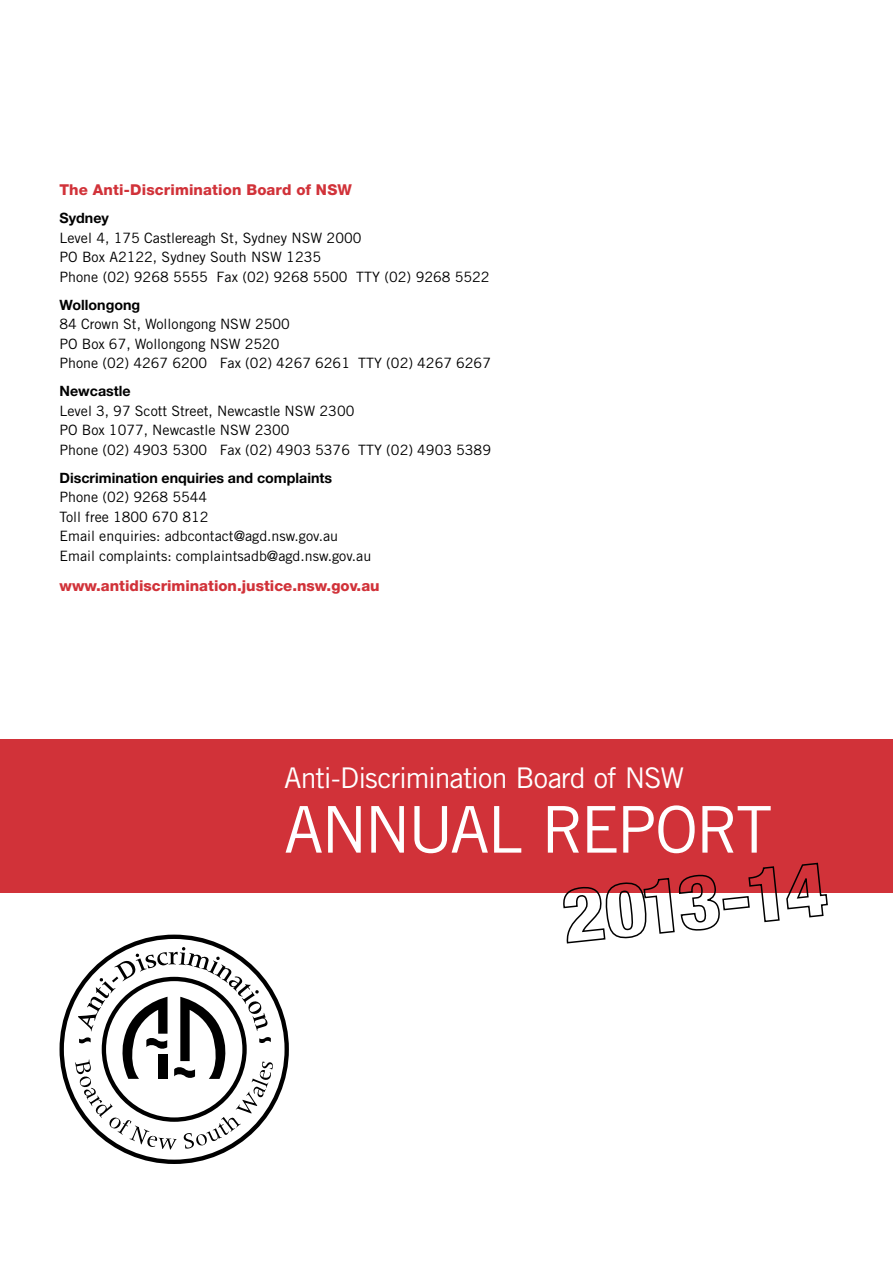
<style>
.page{position:relative;width:893px;height:1263px;background:#fff}
.page>*{position:absolute;margin:0;border:0;box-sizing:border-box;transform-origin:0 0}
.t1{font:64.5px "Trade Gothic LT Std";letter-spacing:-.045em;color:#fff}
.t2{font:28.5px "Trade Gothic LT Std";letter-spacing:-.035em;color:#fff}
.t3{font:800 15px "Helvetica Neue LT Std";color:#d13239}
.t4{font:14.25px/19.5px "Trade Gothic LT Std";color:#000}
.t5{font:700 14.25px "Helvetica Neue LT Std";color:#000}
</style>
<div class="page">
<div style="left:0;top:739px;width:893px;height:153px;background:#d13239"></div>
<svg style="left:563px;top:862px;width:266px;height:82px"></svg>
<svg style="left:60px;top:934px;width:229px;height:230px"></svg>
<svg style="left:75px;top:947px;width:198px;height:202px"></svg>
<div style="left:158px;top:1054px;width:10px;height:25px;background:#000"></div>
<p class="t3" style="left:60px;top:181px;width:294px">The Anti-Discrimination Board of NSW</p>
<p class="t5" style="left:60px;top:209px;width:51px">Sydney</p>
<p class="t4" style="left:60px;top:228px;width:432px">Level 4, 175 Castlereagh St, Sydney NSW 2000<br>PO Box A2122, Sydney South NSW 1235<br>Phone (02) 9268 5555 Fax (02) 9268 5500 TTY (02) 9268 5522</p>
<p class="t5" style="left:60px;top:296px;width:82px">Wollongong</p>
<p class="t4" style="left:60px;top:314px;width:433px">84 Crown St, Wollongong NSW 2500<br>PO Box 67, Wollongong NSW 2520<br>Phone (02) 4267 6200 Fax (02) 4267 6261 TTY (02) 4267 6267</p>
<p class="t5" style="left:60px;top:382px;width:73px">Newcastle</p>
<p class="t4" style="left:60px;top:401px;width:433px">Level 3, 97 Scott Street, Newcastle NSW 2300<br>PO Box 1077, Newcastle NSW 2300<br>Phone (02) 4903 5300 Fax (02) 4903 5376 TTY (02) 4903 5389</p>
<p class="t5" style="left:60px;top:469px;width:274px">Discrimination enquiries and complaints</p>
<p class="t4" style="left:60px;top:487px;width:313px">Phone (02) 9268 5544<br>Toll free 1800 670 812<br>Email enquiries: adbcontact@agd.nsw.gov.au Email complaints: complaintsadb@agd.nsw.gov.au</p>
<p class="t3" style="left:60px;top:577px;width:322px">www.antidiscrimination.justice.nsw.gov.au</p>
<h2 class="t2" style="left:284px;top:761px;width:402px">Anti-Discrimination Board of NSW</h2>
<h1 class="t1" style="left:284px;top:791px;width:490px">ANNUAL REPORT</h1>
</div>
